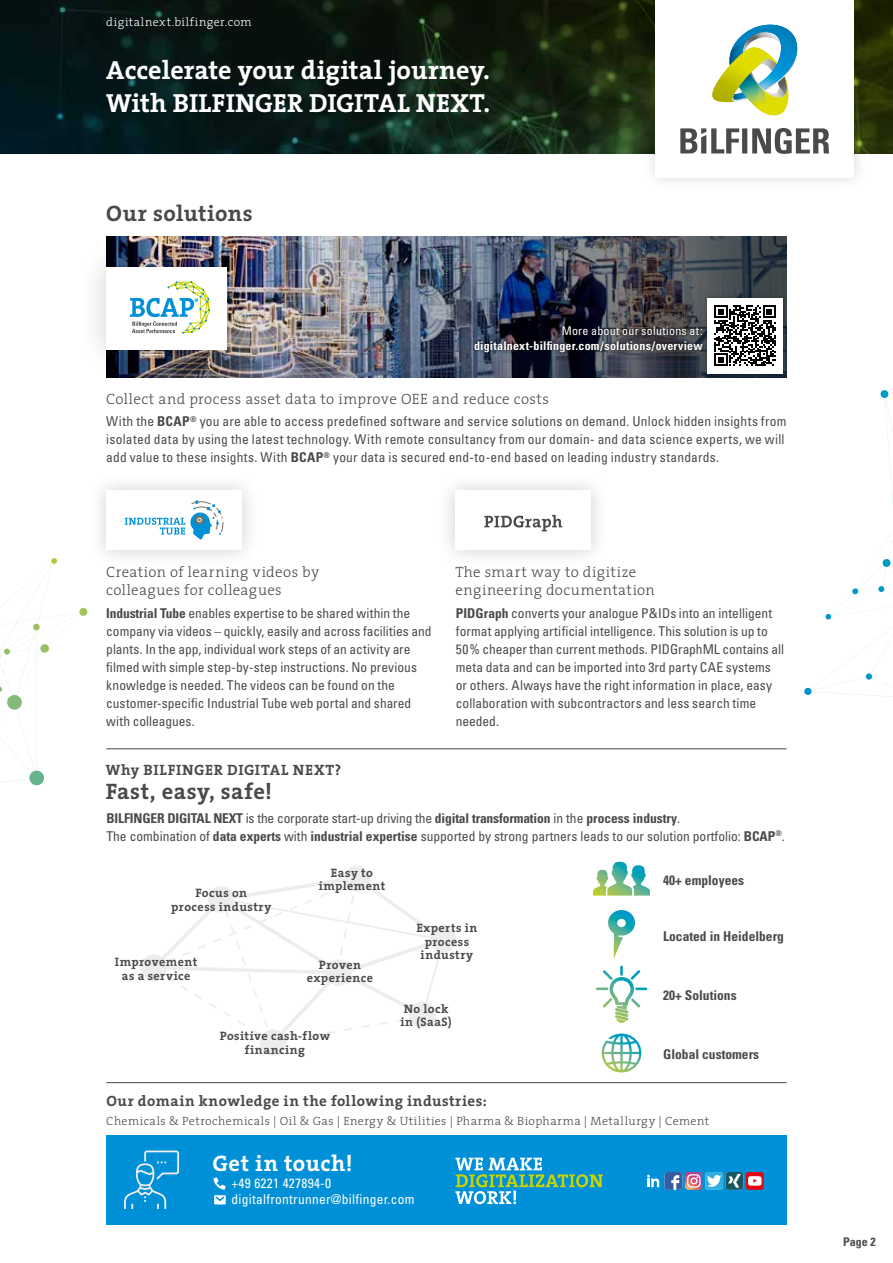
<style>
.page{position:relative;width:893px;height:1263px;background:#fff}
.page>*{position:absolute;margin:0;border:0;box-sizing:border-box;transform-origin:0 0}
.t1{font:700 26.25px/32.8px "The Serif";color:#fff}
.t2{font:700 22.5px "The Serif";letter-spacing:.02em;color:#4a4a49}
.t3{font:700 22.5px "The Serif";letter-spacing:.03em;color:#fff}
.t4{font:300 15px/18px "The Serif";letter-spacing:.025em;color:#4a4a49}
.t5{font:700 15px "The Serif";letter-spacing:.035em;color:#4a4a49}
.t6{font:condensed 13.5px/18px "Univers";letter-spacing:.005em;color:#4a4a49}
.t7{font:700 condensed 13.5px "Univers";color:#4a4a49}
.t8{font:condensed 13.5px "Univers";letter-spacing:.02em;color:#fff}
.t9{font:700 12.3px/13.5px "The Serif";letter-spacing:.04em;color:#4a4a49;text-align:center}
.t10{font:300 12px "The Serif";letter-spacing:.04em;color:#4a4a49}
.t11{font:700 condensed 12px "Univers";letter-spacing:.015em;color:#fff}
.t12{font:300 12px "The Serif";letter-spacing:.045em;color:#fff}
.t13{font:condensed 12px "Univers";letter-spacing:.02em;color:#fff}
.t14{font:700 condensed 12px "Univers";color:#4a4a49}
.s1{font-weight:700}
</style>
<div class="page">
<img style="left:0;top:0;width:893px;height:153px">
<img style="left:106px;top:236px;width:681px;height:142px">
<div style="left:78px;top:239px;width:178px;height:139px;background:#000;opacity:.2"></div>
<div style="left:106px;top:267px;width:121px;height:83px;background:#fff"></div>
<svg style="left:130px;top:281px;width:80px;height:53px"></svg>
<div style="left:702px;top:293px;width:86px;height:85px;background:#000;opacity:.2"></div>
<div style="left:707px;top:298px;width:76px;height:76px;background:#fff"></div>
<svg style="left:714px;top:305px;width:62px;height:61px"></svg>
<svg style="left:804px;top:390px;width:89px;height:307px"></svg>
<svg style="left:0;top:558px;width:88px;height:228px"></svg>
<div style="left:437px;top:472px;width:173px;height:96px;background:#000;opacity:.2"></div>
<div style="left:455px;top:490px;width:136px;height:60px;background:#fff"></div>
<div style="left:88px;top:472px;width:172px;height:96px;background:#000;opacity:.2"></div>
<div style="left:106px;top:490px;width:136px;height:60px;background:#fff"></div>
<svg style="left:125px;top:500px;width:98px;height:40px"></svg>
<div style="left:430px;top:926px;width:26px;height:27px;background:#ededed;border-radius:50%"></div>
<div style="left:141px;top:954px;width:26px;height:27px;background:#ededed;border-radius:50%"></div>
<div style="left:344px;top:865px;width:26px;height:27px;background:#ededed;border-radius:50%"></div>
<div style="left:260px;top:1029px;width:26px;height:26px;background:#ededed;border-radius:50%"></div>
<svg style="left:150px;top:874px;width:297px;height:166px"></svg>
<svg style="left:602px;top:1033px;width:39px;height:39px"></svg>
<svg style="left:593px;top:862px;width:57px;height:34px"></svg>
<svg style="left:608px;top:910px;width:27px;height:49px"></svg>
<svg style="left:596px;top:965px;width:51px;height:58px"></svg>
<div style="left:106px;top:1135px;width:681px;height:90px;background:#0090d7"></div>
<svg style="left:124px;top:1150px;width:55px;height:59px"></svg>
<div style="left:746px;top:1172px;width:18px;height:18px;background:#e30613;border-radius:3px"></div>
<svg style="left:665px;top:1172px;width:97px;height:18px"></svg>
<svg style="left:647px;top:1174px;width:12px;height:13px"></svg>
<div style="left:642px;top:0;width:226px;height:192px;background:#000;opacity:.15"></div>
<div style="left:656px;top:0;width:198px;height:178px;background:#fff"></div>
<img style="left:712px;top:25px;width:86px;height:91px">
<svg style="left:680px;top:128px;width:149px;height:26px"></svg>
<hr style="left:106px;top:748px;width:681px;height:1px;background:#4a4a49">
<svg style="left:484px;top:515px;width:78px;height:16px"></svg>
<div style="left:473px;top:324px;width:231px;height:29px;background:#000;opacity:.75"></div>
<hr style="left:106px;top:1082px;width:681px;height:1px;background:#4a4a49">
<svg style="left:455px;top:1158px;width:148px;height:46px"></svg>
<div style="left:214px;top:1195px;width:12px;height:9px;background:#fff"></div>
<svg style="left:213px;top:1177px;width:13px;height:25px"></svg>
<p class="t12" style="left:106px;top:12px;width:147px">digitalnext.bilfinger.com</p>
<h1 class="t1" style="left:106px;top:53px;width:385px">Accelerate your digital journey.<br>With BILFINGER DIGITAL NEXT.</h1>
<h2 class="t2" style="left:106px;top:195px;width:148px">Our solutions</h2>
<p class="t13" style="left:562px;top:323px;width:142px">More about our solutions at:</p>
<p class="t11" style="left:474px;top:338px;width:230px">digitalnext-bilfinger.com/solutions/overview</p>
<p class="t4" style="left:106px;top:389px;width:444px">Collect and process asset data to improve OEE and reduce costs</p>
<p class="t6" style="left:106px;top:412px;width:682px">With the <span class="s1">BCAP</span><sup>®</sup> you are able to access predefined software and service solutions on demand. Unlock hidden insights from isolated data by using the latest technology. With remote consultancy from our domain- and data science experts, we will add value to these insights. With <span class="s1">BCAP</span><sup>®</sup> your data is secured end-to-end based on leading industry standards.</p>
<p class="t4" style="left:106px;top:562px;width:215px">Creation of learning videos by colleagues for colleagues</p>
<p class="t6" style="left:106px;top:604px;width:327px"><span class="s1">Industrial Tube</span> enables expertise to be shared within the company via videos – quickly, easily and across facilities and plants. In the app, individual work steps of an activity are filmed with simple step-by-step instructions. No previous knowledge is needed. The videos can be found on the customer-specific Industrial Tube web portal and shared with colleagues.</p>
<p class="t5" style="left:106px;top:757px;width:237px">Why BILFINGER DIGITAL NEXT?</p>
<h2 class="t2" style="left:106px;top:772px;width:168px">Fast, easy, safe!</h2>
<p class="t4" style="left:455px;top:562px;width:201px">The smart way to digitize engineering documentation</p>
<p class="t6" style="left:456px;top:604px;width:330px"><span class="s1">PIDGraph</span> converts your analogue P&amp;IDs into an intelligent format applying artificial intelligence. This solution is up to 50% cheaper than current methods. PIDGraphML contains all meta data and can be imported into 3rd party CAE systems or others. Always have the right information in place, easy collaboration with subcontractors and less search time needed.</p>
<p class="t6" style="left:106px;top:808px;width:680px"><span class="s1">BILFINGER DIGITAL NEXT</span> is the corporate start-up driving the <span class="s1">digital transformation</span> in the <span class="s1">process industry</span>.<br>The combination of <span class="s1">data experts</span> with <span class="s1">industrial expertise</span> supported by strong partners leads to our solution portfolio: <span class="s1">BCAP</span><sup>®</sup>.</p>
<p class="t9" style="left:171px;top:886px;width:102px">Focus on<br>process industry</p>
<p class="t9" style="left:319px;top:865px;width:68px">Easy to implement</p>
<p class="t9" style="left:115px;top:955px;width:84px">Improvement as a service</p>
<p class="t9" style="left:307px;top:958px;width:68px">Proven experience</p>
<p class="t9" style="left:220px;top:1029px;width:112px">Positive cash-flow financing</p>
<p class="t9" style="left:416px;top:921px;width:63px">Experts in process industry</p>
<p class="t9" style="left:400px;top:1001px;width:53px;text-align:left">No lock in (SaaS)</p>
<p class="t7" style="left:663px;top:872px;width:82px">40+ employees</p>
<p class="t7" style="left:663px;top:927px;width:122px">Located in Heidelberg</p>
<p class="t7" style="left:663px;top:987px;width:75px">20+ Solutions</p>
<p class="t7" style="left:663px;top:1046px;width:97px">Global customers</p>
<p class="t5" style="left:106px;top:1088px;width:382px">Our domain knowledge in the following industries:</p>
<p class="t10" style="left:106px;top:1110px;width:604px">Chemicals &amp; Petrochemicals | Oil &amp; Gas | Energy &amp; Utilities | Pharma &amp; Biopharma | Metallurgy | Cement</p>
<h2 class="t3" style="left:212px;top:1144px;width:142px">Get in touch!</h2>
<p class="t8" style="left:232px;top:1175px;width:101px">+49 6221 427894-0</p>
<p class="t8" style="left:232px;top:1191px;width:185px">digitalfrontrunner@bilfinger.com</p>
<p class="t14" style="left:843px;top:1235px;width:34px">Page 2</p>
</div>
